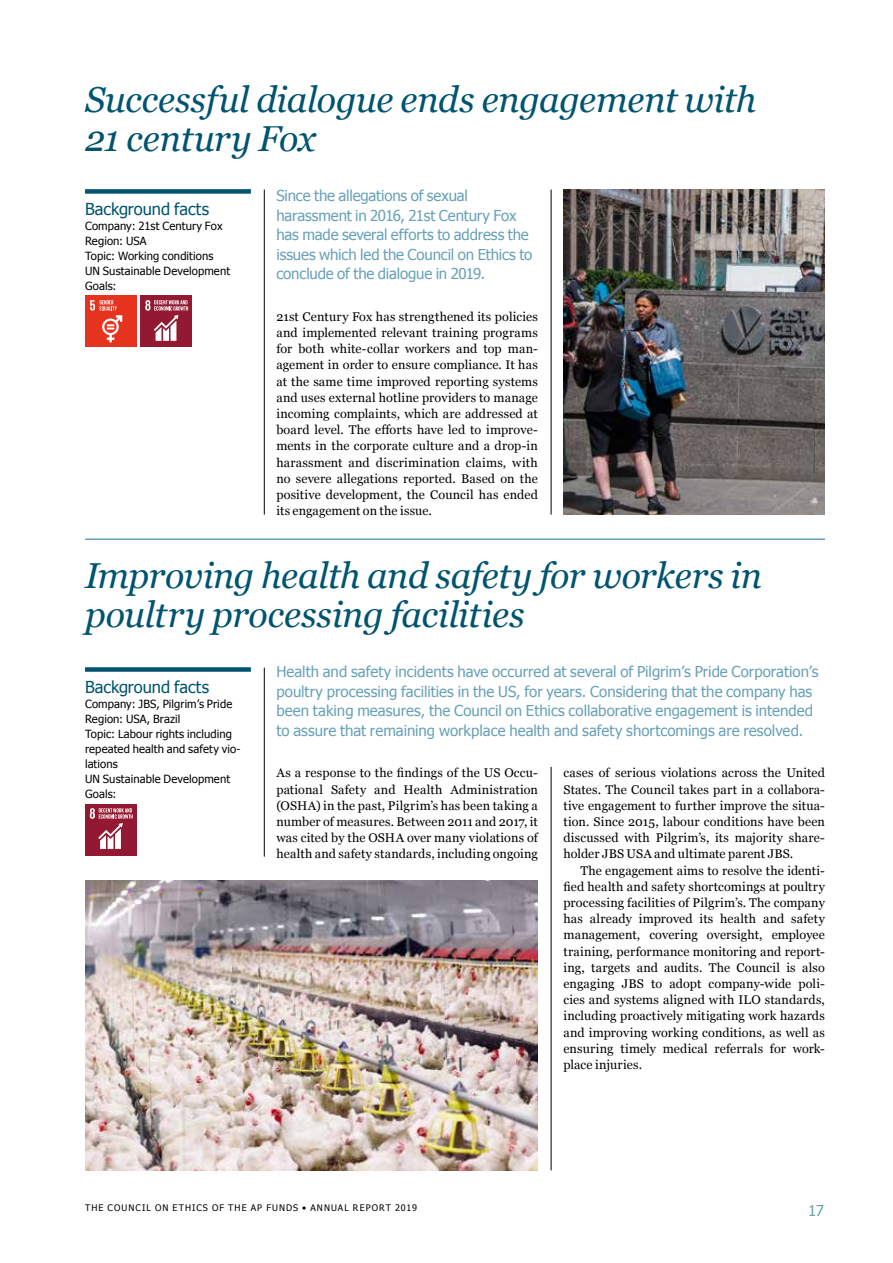
<style>
.page{position:relative;width:893px;height:1263px;background:#fff}
.page>*{position:absolute;margin:0;border:0;box-sizing:border-box;transform-origin:0 0}
.t1{font:italic 36px/39px "Georgia";letter-spacing:-.01em;color:#005470}
.t2{font:16.5px "Tahoma";letter-spacing:-.005em;color:#005470}
.t3{font:15px/19.5px "Tahoma";color:#68a1b8}
.t4{font:12.6px/16.2px "Georgia";letter-spacing:.005em;color:#000;text-align:justify}
.t5{font:11.25px/15px "Tahoma";letter-spacing:.01em;color:#000}
.t6{font:9px "Tahoma";letter-spacing:.12em;color:#000}
</style>
<div class="page">
<div style="left:85px;top:189px;width:166px;height:5px;background:#005470"></div>
<div style="left:85px;top:296px;width:51px;height:51px;background:#e6331d"></div>
<svg style="left:90px;top:300px;width:32px;height:42px"></svg>
<div style="left:141px;top:296px;width:51px;height:51px;background:#931831"></div>
<svg style="left:145px;top:300px;width:43px;height:41px"></svg>
<hr style="left:551px;top:190px;width:1px;height:324px;background:#000">
<hr style="left:264px;top:190px;width:1px;height:324px;background:#000">
<hr style="left:85px;top:538px;width:740px;height:2px;background:#68a1b8">
<hr style="left:551px;top:767px;width:1px;height:403px;background:#000">
<hr style="left:264px;top:668px;width:1px;height:189px;background:#000">
<div style="left:85px;top:667px;width:166px;height:5px;background:#005470"></div>
<div style="left:85px;top:804px;width:51px;height:51px;background:#931831"></div>
<svg style="left:90px;top:808px;width:43px;height:41px"></svg>
<img style="left:563px;top:190px;width:262px;height:324px">
<img style="left:85px;top:880px;width:453px;height:290px">
<h1 class="t1" style="left:85px;top:79px;width:673px">Successful dialogue ends engagement with<br>21 century Fox</h1>
<p class="t3" style="left:276px;top:185px;width:257px">Since the allegations of sexual harassment in 2016, 21st Century Fox has made several efforts to address the issues which led the Council on Ethics to conclude of the dialogue in 2019.</p>
<p class="t4" style="left:276px;top:308px;width:263px">21st Century Fox has strengthened its policies and implemented relevant training programs for both white-collar workers and top man&shy;agement in order to ensure compliance. It has at the same time improved reporting systems and uses external hotline providers to manage incoming complaints, which are addressed at board level. The efforts have led to improve&shy;ments in the corporate culture and a drop-in harassment and discrimination claims, with no severe allegations reported. Based on the positive development, the Council has ended its engagement on the issue.</p>
<h2 class="t2" style="left:85px;top:198px;width:125px">Background facts</h2>
<p class="t5" style="left:85px;top:218px;width:147px">Company: 21st Century Fox<br>Region: USA<br>Topic: Working conditions<br>UN Sustainable Development<br>Goals:</p>
<h1 class="t1" style="left:85px;top:555px;width:678px">Improving health and safety for workers in poultry processing facilities</h1>
<p class="t3" style="left:276px;top:661px;width:543px">Health and safety incidents have occurred at several of Pilgrim’s Pride Corporation’s poultry processing facilities in the US, for years. Considering that the company has been taking measures, the Council on Ethics collaborative engagement is intended to assure that remaining workplace health and safety shortcomings are resolved.</p>
<p class="t4" style="left:276px;top:764px;width:263px">As a response to the findings of the US Occu&shy;pational Safety and Health Administration (OSHA) in the past, Pilgrim’s has been taking a number of measures. Between 2011 and 2017, it was cited by the OSHA over many violations of health and safety standards, including ongoing</p>
<p class="t4" style="left:563px;top:764px;width:263px">cases of serious violations across the United States. The Council takes part in a collabora&shy;tive engagement to further improve the situa&shy;tion. Since 2015, labour conditions have been discussed with Pilgrim’s, its majority share&shy;holder JBS USA and ultimate parent JBS.</p>
<p class="t4" style="left:563px;top:862px;width:263px;text-indent:17px">The engagement aims to resolve the identi&shy;fied health and safety shortcomings at poultry processing facilities of Pilgrim’s. The company has already improved its health and safety management, covering oversight, employee training, performance monitoring and report&shy;ing, targets and audits. The Council is also engaging JBS to adopt company-wide poli&shy;cies and systems aligned with ILO standards, including proactively mitigating work hazards and improving working conditions, as well as ensuring timely medical referrals for work&shy;place injuries.</p>
<h2 class="t2" style="left:85px;top:676px;width:125px">Background facts</h2>
<p class="t5" style="left:85px;top:696px;width:157px">Company: JBS, Pilgrim’s Pride<br>Region: USA, Brazil<br>Topic: Labour rights including repeated health and safety vio&shy;lations<br>UN Sustainable Development<br>Goals:</p>
<p class="t6" style="left:85px;top:1202px;width:333px">THE COUNCIL ON ETHICS OF THE AP FUNDS • ANNUAL REPORT 2019</p>
<p class="t3" style="left:808px;top:1200px;width:17px">17</p>
</div>
